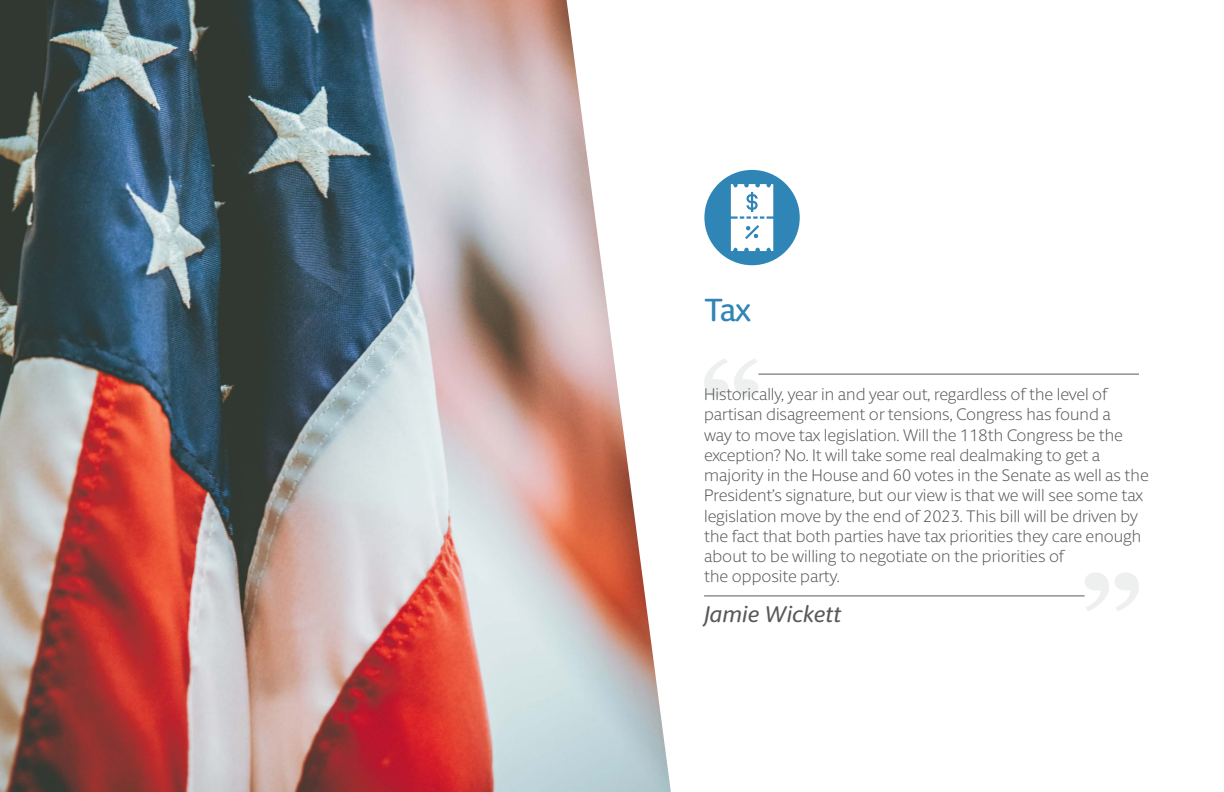
<style>
.page{position:relative;width:1224px;height:792px;background:#fff}
.page>*{position:absolute;margin:0;border:0;box-sizing:border-box;transform-origin:0 0}
.t1{font:500 32.2px "Berlingske Sans Round";color:#3085b7}
.t2{font:italic 500 22.6px "Berlingske Sans Round";color:#58595b}
.t3{font:300 16.8px/20.3px "Berlingske Sans Round";color:#58595b}
</style>
<div class="page">
<svg style="left:704px;top:359px;width:54px;height:38px"></svg>
<img style="left:0;top:0;width:671px;height:792px">
<svg style="left:1085px;top:573px;width:54px;height:38px"></svg>
<hr style="left:758px;top:374px;width:381px;height:1px;background:#58595b">
<hr style="left:704px;top:596px;width:381px;height:1px;background:#58595b">
<div style="left:704px;top:170px;width:96px;height:95px;background:#3085b7;border-radius:50%"></div>
<svg style="left:731px;top:184px;width:42px;height:67px;background:#e4eff5"></svg>
<h1 class="t1" style="left:704px;top:288px;width:48px">Tax</h1>
<p class="t3" style="left:704px;top:384px;width:446px">Historically, year in and year out, regardless of the level of partisan disagreement or tensions, Congress has found a<br>way to move tax legislation. Will the 118th Congress be the exception? No. It will take some real dealmaking to get a majority in the House and 60 votes in the Senate as well as the President’s signature, but our view is that we will see some tax legislation move by the end of 2023. This bill will be driven by the fact that both parties have tax priorities they care enough about to be willing to negotiate on the priorities of<br>the opposite party.</p>
<h2 class="t2" style="left:704px;top:598px;width:139px">Jamie Wickett</h2>
</div>
